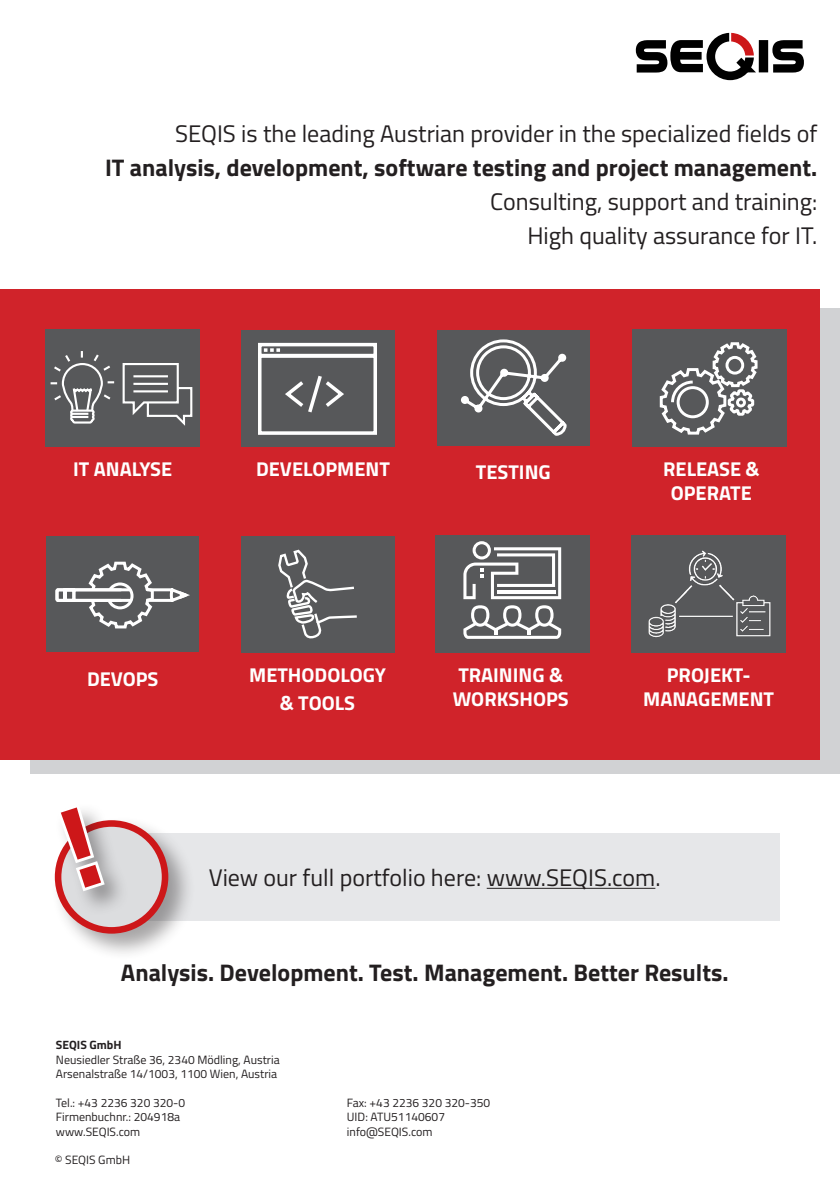
<style>
.page{position:relative;width:840px;height:1191px;background:#fff}
.page>*{position:absolute;margin:0;border:0;box-sizing:border-box;transform-origin:0 0}
.t1{font:24px/34px "Titillium";color:#231f20;text-align:right}
.t2{font:700 24px "Titillium";color:#231f20}
.t3{font:700 20px/24px "Titillium";color:#fff;text-align:center}
.t4{font:12px/14.4px "Titillium";color:#231f20}
.t5{font:700 12px "Titillium";color:#231f20}
</style>
<div class="page">
<div style="left:30px;top:308px;width:809px;height:466px;background:#d1d2d4"></div>
<div style="left:0;top:289px;width:819px;height:470px;background:#d0232a"></div>
<div style="left:632px;top:330px;width:154px;height:117px;background:#57585a"></div>
<div style="left:436px;top:330px;width:153px;height:115px;background:#57585a"></div>
<div style="left:434px;top:535px;width:155px;height:117px;background:#57585a"></div>
<div style="left:630px;top:535px;width:155px;height:118px;background:#57585a"></div>
<div style="left:46px;top:536px;width:153px;height:115px;background:#57585a"></div>
<div style="left:45px;top:330px;width:155px;height:117px;background:#57585a"></div>
<div style="left:240px;top:536px;width:154px;height:116px;background:#57585a"></div>
<div style="left:240px;top:330px;width:154px;height:117px;background:#57585a"></div>
<svg style="left:258px;top:343px;width:119px;height:92px"></svg>
<svg style="left:55px;top:561px;width:135px;height:67px"></svg>
<svg style="left:51px;top:351px;width:141px;height:75px"></svg>
<hr style="left:133px;top:375px;width:35px;height:2px;background:#fff">
<hr style="left:133px;top:383px;width:35px;height:2px;background:#fff">
<hr style="left:133px;top:390px;width:35px;height:2px;background:#fff">
<svg style="left:278px;top:549px;width:78px;height:89px"></svg>
<svg style="left:659px;top:342px;width:98px;height:92px"></svg>
<svg style="left:461px;top:339px;width:105px;height:97px"></svg>
<img style="left:648px;top:550px;width:123px;height:88px">
<svg style="left:772px;top:40px;width:31px;height:33px"></svg>
<svg style="left:635px;top:33px;width:120px;height:47px"></svg>
<div style="left:758px;top:40px;width:9px;height:32px;background:#000"></div>
<svg style="left:463px;top:605px;width:98px;height:34px"></svg>
<svg style="left:463px;top:541px;width:98px;height:58px"></svg>
<div style="left:141px;top:833px;width:638px;height:87px;background:#e6e7e9"></div>
<div style="left:51px;top:816px;width:144px;height:144px;background:#231f20;opacity:.4"></div>
<div style="left:58px;top:823px;width:107px;height:107px;background:#dcdddf;border-radius:50%"></div>
<div style="left:55px;top:820px;width:113px;height:113px;border:7px solid #cd1719;border-radius:50%"></div>
<hr style="left:486px;top:888px;width:169px;height:1px;background:#231f20">
<div style="left:54px;top:801px;width:76px;height:116px;background:#231f20;opacity:.4"></div>
<svg style="left:61px;top:807px;width:40px;height:80px"></svg>
<h1 class="t1" style="left:175px;top:116px;width:643px">SEQIS is the leading Austrian provider in the specialized fields of</h1>
<h1 class="t2" style="left:105px;top:149px;width:713px">IT analysis, development, software testing and project management.</h1>
<h1 class="t1" style="left:490px;top:184px;width:328px">Consulting, support and training:<br>High quality assurance for IT.</h1>
<h2 class="t3" style="left:73px;top:456px;width:101px">IT ANALYSE</h2>
<h2 class="t3" style="left:256px;top:456px;width:135px">DEVELOPMENT</h2>
<h2 class="t3" style="left:475px;top:459px;width:76px">TESTING</h2>
<h2 class="t3" style="left:662px;top:456px;width:98px">RELEASE &amp;<br>OPERATE</h2>
<h2 class="t3" style="left:87px;top:666px;width:73px">DEVOPS</h2>
<h2 class="t3" style="left:249px;top:659px;width:138px;line-height:28.8px">METHODOLOGY &amp; TOOLS</h2>
<h2 class="t3" style="left:452px;top:661px;width:118px;text-align:left">TRAINING &amp;<br>WORKSHOPS</h2>
<h2 class="t3" style="left:642px;top:661px;width:132px">PROJEKT-<br>MANAGEMENT</h2>
<h1 class="t1" style="left:208px;top:859px;width:453px">View our full portfolio here: www.SEQIS.com.</h1>
<h1 class="t2" style="left:121px;top:953px;width:609px">Analysis. Development. Test. Management. Better Results.</h1>
<p class="t5" style="left:56px;top:1036px;width:67px">SEQIS GmbH</p>
<p class="t4" style="left:56px;top:1051px;width:225px">Neusiedler Straße 36, 2340 Mödling, Austria<br>Arsenalstraße 14/1003, 1100 Wien, Austria</p>
<p class="t4" style="left:56px;top:1095px;width:131px">Tel.: +43 2236 320 320-0</p>
<p class="t4" style="left:347px;top:1095px;width:145px">Fax: +43 2236 320 320-350</p>
<p class="t4" style="left:56px;top:1109px;width:126px">Firmenbuchnr.: 204918a</p>
<p class="t4" style="left:347px;top:1109px;width:100px">UID: ATU51140607</p>
<p class="t4" style="left:56px;top:1123px;width:86px">www.SEQIS.com</p>
<p class="t4" style="left:347px;top:1123px;width:87px">info@SEQIS.com</p>
<p class="t4" style="left:55px;top:1152px;width:77px">© SEQIS GmbH</p>
</div>
